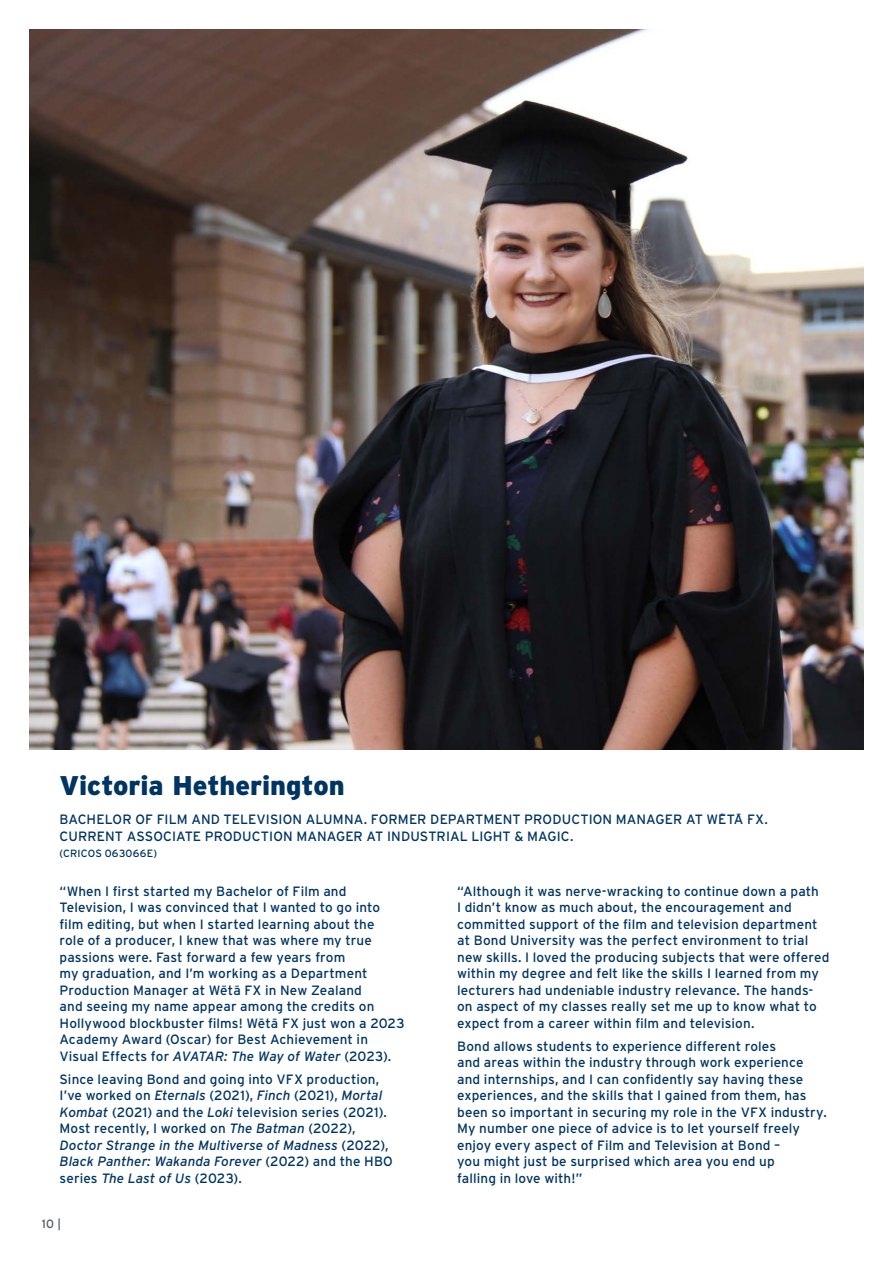
<style>
.page{position:relative;width:893px;height:1263px;background:#fff}
.page>*{position:absolute;margin:0;border:0;box-sizing:border-box;transform-origin:0 0}
.t1{font:900 27px "Interstate";letter-spacing:-.005em;color:#003563}
.t2{font:13.5px/16.5px "Interstate";letter-spacing:.01em;color:#003563}
.t3{font:300 13.5px "Interstate";color:#003563}
.t4{font:12px "Interstate";color:#54585b}
.t5{font:10.5px "Interstate";letter-spacing:.02em;color:#003563}
.s1{font-style:italic}
</style>
<div class="page">
<img style="left:30px;top:30px;width:833px;height:719px">
<h1 class="t1" style="left:60px;top:769px;width:287px">Victoria Hetherington</h1>
<p class="t2" style="left:60px;top:811px;width:710px">BACHELOR OF FILM AND TELEVISION ALUMNA. FORMER DEPARTMENT PRODUCTION MANAGER AT WETA FX.<br>CURRENT ASSOCIATE PRODUCTION MANAGER AT INDUSTRIAL LIGHT &amp; MAGIC.</p>
<p class="t5" style="left:60px;top:847px;width:99px">(CRICOS 063066E)</p>
<p class="t3" style="left:719px;top:810px;width:24px">¯ ¯</p>
<p class="t2" style="left:60px;top:882px;width:347px">“When I first started my Bachelor of Film and Television, I was convinced that I wanted to go into film editing, but when I started learning about the<br>role of a producer, I knew that was where my true passions were. Fast forward a few years from<br>my graduation, and I’m working as a Department Production Manager at Weta FX in New Zealand<br>and seeing my name appear among the credits on Hollywood blockbuster films! Weta FX just won a 2023<br>Academy Award (Oscar) for Best Achievement in Visual Effects for <span class="s1">AVATAR: The Way of Water</span> (2023).</p>
<p class="t2" style="left:60px;top:1070px;width:335px">Since leaving Bond and going into VFX production, I’ve worked on <span class="s1">Eternals</span> (2021), <span class="s1">Finch</span> (2021), <span class="s1">Mortal Kombat</span> (2021) and the <span class="s1">Loki</span> television series (2021).<br>Most recently, I worked on <span class="s1">The Batman</span> (2022), <span class="s1">Doctor Strange in the Multiverse of Madness</span> (2022), <span class="s1">Black Panther: Wakanda Forever</span> (2022) and the HBO series <span class="s1">The Last of Us</span> (2023).</p>
<p class="t3" style="left:221px;top:982px;width:21px">¯ ¯</p>
<p class="t3" style="left:258px;top:1015px;width:21px">¯ ¯</p>
<p class="t4" style="left:42px;top:1216px;width:21px">10 |</p>
<p class="t2" style="left:457px;top:882px;width:374px">“Although it was nerve-wracking to continue down a path<br>I didn’t know as much about, the encouragement and committed support of the film and television department at Bond University was the perfect environment to trial new skills. I loved the producing subjects that were offered within my degree and felt like the skills I learned from my lecturers had undeniable industry relevance. The hands&shy;on aspect of my classes really set me up to know what to expect from a career within film and television.</p>
<p class="t2" style="left:457px;top:1037px;width:371px">Bond allows students to experience different roles<br>and areas within the industry through work experience and internships, and I can confidently say having these experiences, and the skills that I gained from them, has been so important in securing my role in the VFX industry.<br>My number one piece of advice is to let yourself freely enjoy every aspect of Film and Television at Bond –<br>you might just be surprised which area you end up<br>falling in love with!”</p>
</div>
